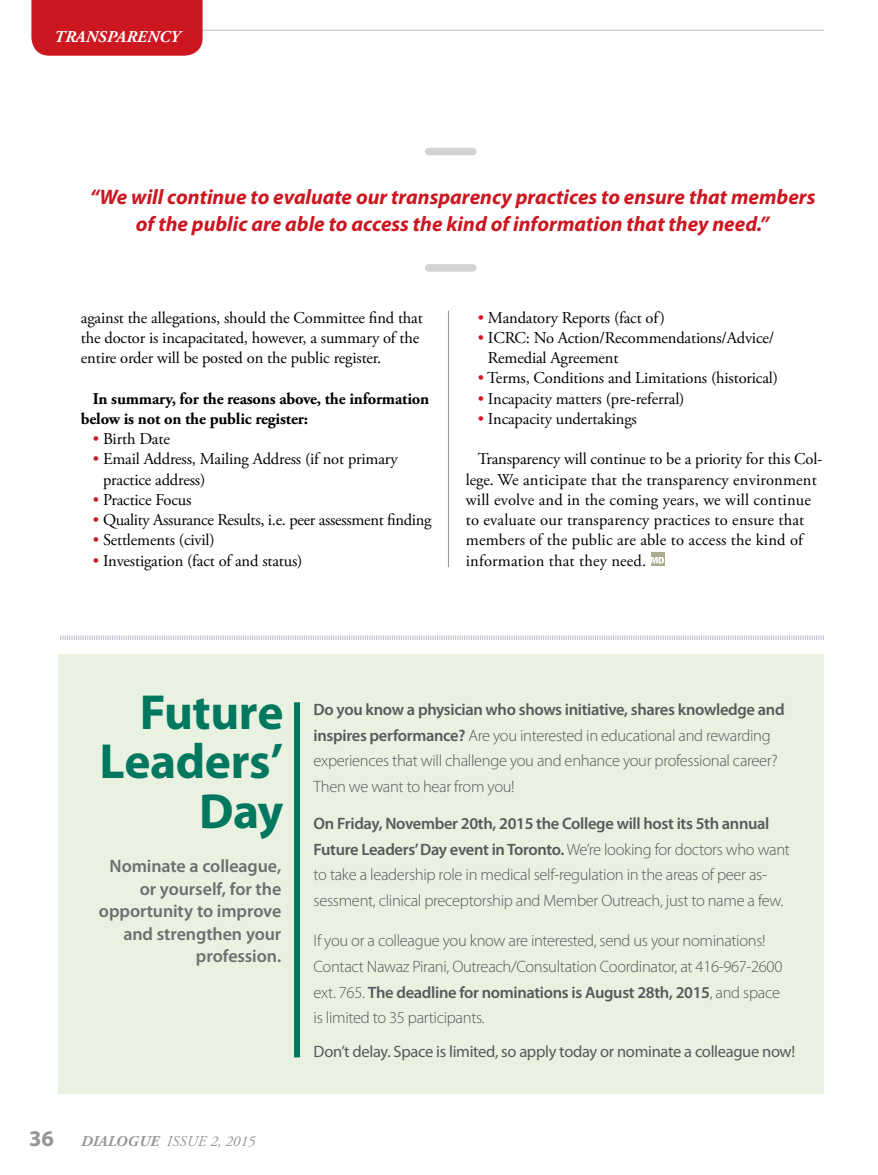
<style>
.page{position:relative;width:878px;height:1175px;background:#fff}
.page>*{position:absolute;margin:0;border:0;box-sizing:border-box;transform-origin:0 0}
.t1{font:700 49.5px/49.5px "Myriad Pro";letter-spacing:-.01em;color:#00775f;text-align:right}
.t2{font:italic 700 21px/27px "Myriad Pro";color:#cc1721;text-align:center}
.t3{font:600 18px/22.5px "Myriad Pro";letter-spacing:-.005em;color:#6d6e71;text-align:right}
.t4{font:300 16.5px/25.5px "Myriad Pro";letter-spacing:-.02em;color:#58595b}
.t5{font:16.5px/20.2px "Adobe Garamond Pro";letter-spacing:-.01em;color:#000}
.t6{font:16.5px/20.2px "Adobe Garamond Pro";letter-spacing:.01em;color:#000}
.t7{font:700 16.5px/20.2px "Adobe Garamond Pro";letter-spacing:-.01em;color:#000}
.t8{font:16.5px "Myriad Pro";letter-spacing:-.02em;color:#58595b}
.t9{font:italic 700 16.5px "Adobe Garamond Pro";letter-spacing:.015em;color:#fff}
.t10{font:italic 15px "Adobe Garamond Pro";letter-spacing:.015em;color:#939598}
.s1{color:#cc1721}
.s2{font-family:"Myriad Pro";font-weight:700;font-style:normal;font-size:22.5px}
.s3{font-weight:700}
.s4{font-weight:600}
</style>
<div class="page">
<hr style="left:54px;top:30px;width:770px;height:1px;background:#bcbec0">
<div style="left:59px;top:654px;width:765px;height:440px;background:#e9f1e1"></div>
<svg style="left:651px;top:552px;width:13px;height:13px"></svg>
<svg style="left:651px;top:557px;width:13px;height:6px"></svg>
<div style="left:428px;top:148px;width:45px;height:7px;background:#d1d3d4"></div>
<div style="left:428px;top:264px;width:45px;height:8px;background:#d1d3d4"></div>
<svg style="left:60px;top:635px;width:764px;height:5px"></svg>
<div style="left:31px;top:0;width:172px;height:56px;background:#cc1721"></div>
<div style="left:294px;top:702px;width:6px;height:355px;background:#00775f"></div>
<hr style="left:448px;top:310px;width:1px;height:257px;background:#939598">
<p class="t9" style="left:54px;top:27px;width:44px">TRANSPAREN</p>
<p class="t9" style="left:159px;top:27px;width:22px">CY</p>
<p class="t2" style="left:90px;top:182px;width:727px">“We will continue to evaluate our transparency practices to ensure that members of the public are able to access the kind of information that they need.”</p>
<p class="t5" style="left:81px;top:308px;width:343px">against the allegations, should the Committee find that the doctor is incapacitated, however, a summary of the entire order will be posted on the public register.</p>
<p class="t7" style="left:81px;top:388px;width:350px;text-indent:12px">In summary, for the reasons above, the information below is not on the public register:</p>
<p class="t5" style="left:93px;top:429px;width:79px"><span class="s1">•</span> Birth Date</p>
<p class="t5" style="left:103px;top:449px;width:296px;text-indent:-10px"><span class="s1">•</span> Email Address, Mailing Address (if not primary practice address)</p>
<p class="t5" style="left:93px;top:490px;width:100px"><span class="s1">•</span> Practice Focus</p>
<p class="t5" style="left:93px;top:510px;width:340px"><span class="s1">•</span> Quality Assurance Results, i.e. peer assessment finding</p>
<p class="t5" style="left:93px;top:530px;width:123px"><span class="s1">•</span> Settlements (civil)</p>
<p class="t5" style="left:93px;top:551px;width:211px"><span class="s1">•</span> Investigation (fact of and status)</p>
<p class="t5" style="left:478px;top:308px;width:189px"><span class="s1">•</span> Mandatory Reports (fact of)</p>
<p class="t5" style="left:488px;top:328px;width:288px;text-indent:-10px"><span class="s1">•</span> ICRC: No Action/Recommendations/Advice/<br>Remedial Agreement</p>
<p class="t5" style="left:478px;top:368px;width:302px"><span class="s1">•</span> Terms, Conditions and Limitations (historical)</p>
<p class="t5" style="left:478px;top:389px;width:208px"><span class="s1">•</span> Incapacity matters (pre-referral)</p>
<p class="t5" style="left:478px;top:409px;width:161px"><span class="s1">•</span> Incapacity undertakings</p>
<p class="t6" style="left:466px;top:449px;width:358px;text-indent:12px">Transparency will continue to be a priority for this Col&shy;lege. We anticipate that the transparency environment will evolve and in the coming years, we will continue to evaluate our transparency practices to ensure that members of the public are able to access the kind of information that they need.</p>
<h1 class="t1" style="left:100px;top:685px;width:185px">Future<br>Leaders’<br>Day</h1>
<p class="t3" style="left:99px;top:854px;width:184px">Nominate a colleague, or yourself, for the opportunity to improve and strengthen your profession.</p>
<p class="t10" style="left:29px;top:1132px;width:228px"><span class="s2">36</span> <span class="s3">DIALOGUE</span> ISSUE 2, 2015</p>
<p class="t4" style="left:313px;top:697px;width:472px"><span class="s4">Do you know a physician who shows initiative, shares knowledge and inspires performance?</span> Are you interested in educational and rewarding experiences that will challenge you and enhance your professional career?<br>Then we want to hear from you!</p>
<p class="t4" style="left:313px;top:811px;width:478px"><span class="s4">On Friday, November 20th, 2015 the College will host its 5th annual Future Leaders’ Day event in Toronto.</span> We’re looking for doctors who want to take a leadership role in medical self-regulation in the areas of peer as&shy;sessment, clinical preceptorship and Member Outreach, just to name a few.</p>
<p class="t4" style="left:313px;top:928px;width:470px">If you or a colleague you know are interested, send us your nominations!<br>Contact Nawaz Pirani, Outreach/Consultation Coordinator, at 416-967-2600 ext. 765. <span class="s4">The deadline for nominations is August 28th, 2015</span>, and space is limited to 35 participants.</p>
<p class="t8" style="left:313px;top:1041px;width:483px">Don’t delay. Space is limited, so apply today or nominate a colleague now!</p>
</div>
